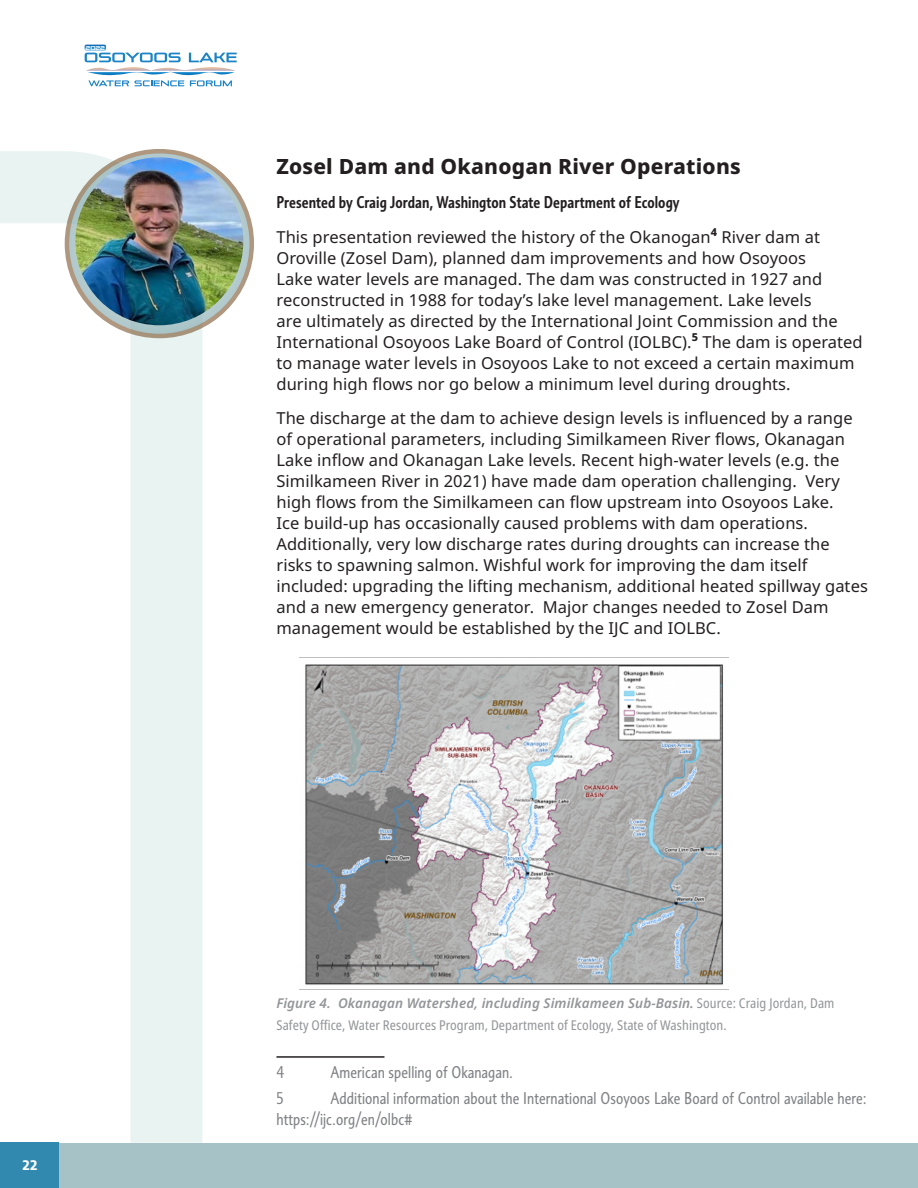
<style>
.page{position:relative;width:918px;height:1188px;background:#fff}
.page>*{position:absolute;margin:0;border:0;box-sizing:border-box;transform-origin:0 0}
.Paragraph_Style_2{font:800 21px "Noto Sans";letter-spacing:.01em;color:#231f20}
.t1{font:16.5px/21px "Noto Sans";letter-spacing:.005em;color:#231f20}
.footnote{font:condensed 16.5px/21px "Informa Pro";letter-spacing:.005em;color:#808285}
.t2{font:500 condensed 16.5px "Informa Pro";letter-spacing:.005em;color:#231f20}
.t3{font:condensed 13.5px/22.5px "Noto Sans";letter-spacing:.005em;color:#939598}
.t4{font:700 13.5px "Informa Pro";color:#fff}
.t5{font:700 5.7px "Pirulen Rg";color:#fff}
.s1{font-weight:600;font-style:italic;font-stretch:normal}
</style>
<div class="page">
<div style="left:0;top:1143px;width:918px;height:45px;background:#a7c2c6"></div>
<div style="left:82px;top:42px;width:157px;height:47px;background:#fff;opacity:.75"></div>
<svg style="left:85px;top:45px;width:152px;height:41px"></svg>
<div style="left:0;top:1143px;width:58px;height:45px;background:#3289b0"></div>
<img style="left:300px;top:657px;width:428px;height:329px">
<hr style="left:276px;top:1056px;width:108px;height:2px;background:#231f20">
<svg style="left:0;top:150px;width:204px;height:994px"></svg>
<svg style="left:67px;top:151px;width:185px;height:185px;background:#adbbb7"></svg>
<div style="left:65px;top:149px;width:189px;height:189px;border:4px solid #7a532c;border-radius:50%"></div>
<img style="left:75px;top:157px;width:168px;height:168px;border-radius:84px">
<p class="t5" style="left:86px;top:44px;width:21px">2022</p>
<p class="t4" style="left:23px;top:1156px;width:16px">22</p>
<p class="Paragraph_Style_2" style="left:276px;top:151px;width:466px">Zosel Dam and Okanogan River Operations</p>
<p class="t2" style="left:276px;top:192px;width:405px">Presented by Craig Jordan, Washington State Department of Ecology</p>
<p class="t1" style="left:276px;top:227px;width:588px">This presentation reviewed the history of the Okanogan<sup>4</sup> River dam at Oroville (Zosel Dam), planned dam improvements and how Osoyoos<br>Lake water levels are managed. The dam was constructed in 1927 and reconstructed in 1988 for today’s lake level management. Lake levels<br>are ultimately as directed by the International Joint Commission and the International Osoyoos Lake Board of Control (IOLBC).<sup>5</sup> The dam is operated to manage water levels in Osoyoos Lake to not exceed a certain maximum during high flows nor go below a minimum level during droughts.</p>
<p class="t1" style="left:276px;top:408px;width:593px">The discharge at the dam to achieve design levels is influenced by a range of operational parameters, including Similkameen River flows, Okanagan Lake inflow and Okanagan Lake levels. Recent high-water levels (e.g. the Similkameen River in 2021) have made dam operation challenging. Very high flows from the Similkameen can flow upstream into Osoyoos Lake.<br>Ice build-up has occasionally caused problems with dam operations.<br>Additionally, very low discharge rates during droughts can increase the risks to spawning salmon. Wishful work for improving the dam itself included: upgrading the lifting mechanism, additional heated spillway gates and a new emergency generator. Major changes needed to Zosel Dam management would be established by the IJC and IOLBC.</p>
<p class="t3" style="left:276px;top:992px;width:560px"><span class="s1">Figure 4. Okanagan Watershed, including Similkameen Sub-Basin.</span> Source: Craig Jordan, Dam<br>Safety Office, Water Resources Program, Department of Ecology, State of Washington.</p>
<p class="footnote" style="left:276px;top:1061px;width:10px">4</p>
<p class="footnote" style="left:330px;top:1061px;width:184px">American spelling of Okanagan.</p>
<p class="footnote" style="left:276px;top:1088px;width:9px">5</p>
<p class="footnote" style="left:276px;top:1088px;width:592px;text-indent:54px">Additional information about the International Osoyoos Lake Board of Control available here: https://ijc.org/en/olbc#</p>
</div>
